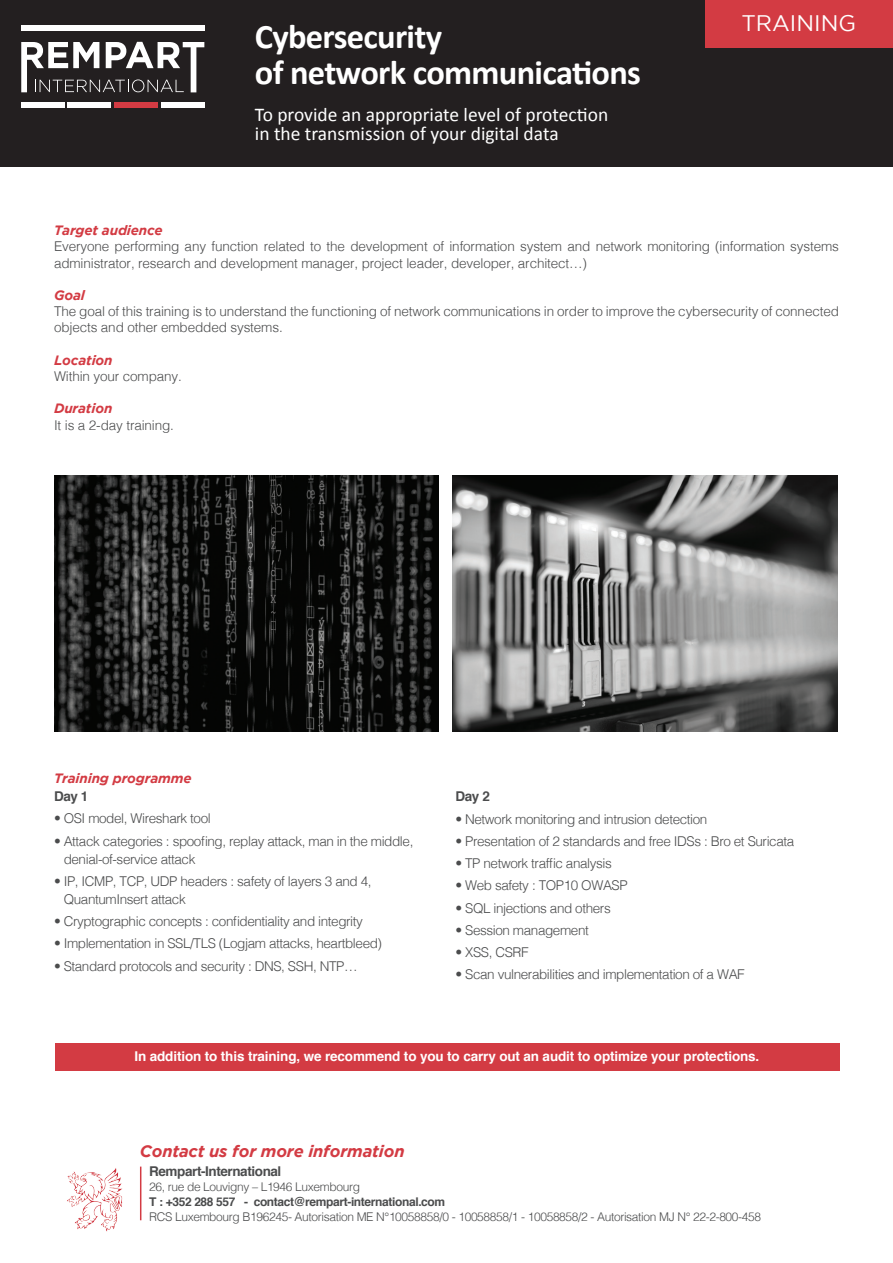
<style>
.page{position:relative;width:893px;height:1263px;background:#fff}
.page>*{position:absolute;margin:0;border:0;box-sizing:border-box;transform-origin:0 0}
.t1{font:700 34.5px "Calibri";letter-spacing:-.02em;color:#fff}
.t2{font:22.5px "Gotham";color:#fff}
.t3{font:19.5px "Calibri";color:#fff}
.t4{font:italic 700 16.5px "Gotham";letter-spacing:-.01em;color:#d33b43}
.t5{font:300 13.5px/18px "Helvetica";letter-spacing:-.03em;color:#4b4c4d}
.t6{font:300 13.5px/16.2px "Helvetica";letter-spacing:-.01em;color:#4b4c4d}
.t7{font:700 13.5px "Helvetica";letter-spacing:-.01em;color:#fff}
.t8{font:italic 700 13.5px "Gotham";letter-spacing:-.01em;color:#d33b43}
.t9{font:700 13.5px "Helvetica";letter-spacing:-.03em;color:#4b4c4d}
.t10{font:300 12px "Helvetica";letter-spacing:-.03em;color:#4b4c4d}
.t11{font:700 12px "Helvetica";letter-spacing:-.03em;color:#4b4c4d}
</style>
<div class="page">
<hr style="left:140px;top:1166px;width:1px;height:54px;background:#d33b43">
<div style="left:0;top:0;width:893px;height:167px;background:#231f20"></div>
<svg style="left:21px;top:42px;width:183px;height:50px"></svg>
<div style="left:21px;top:26px;width:183px;height:5px;background:#fff"></div>
<div style="left:21px;top:102px;width:44px;height:5px;background:#fff"></div>
<div style="left:68px;top:102px;width:43px;height:5px;background:#fff"></div>
<div style="left:114px;top:102px;width:44px;height:5px;background:#d33b43"></div>
<div style="left:161px;top:102px;width:43px;height:5px;background:#fff"></div>
<div style="left:705px;top:0;width:188px;height:47px;background:#d33b43"></div>
<div style="left:55px;top:1042px;width:785px;height:28px;background:#d33b43"></div>
<img style="left:67px;top:1168px;width:56px;height:64px">
<img style="left:54px;top:475px;width:385px;height:257px">
<img style="left:453px;top:475px;width:384px;height:257px">
<p class="t1" style="left:255px;top:12px;width:189px">Cybersecurity</p>
<p class="t1" style="left:255px;top:48px;width:388px">of network communications</p>
<p class="t3" style="left:255px;top:102px;width:355px">To provide an appropriate level of protection</p>
<p class="t3" style="left:255px;top:122px;width:305px">in the transmission of your digital data</p>
<p class="t2" style="left:741px;top:11px;width:116px">TRAINING</p>
<p class="t8" style="left:54px;top:223px;width:110px">Target audience</p>
<p class="t6" style="left:54px;top:238px;width:786px">Everyone performing any function related to the development of information system and network monitoring (information systems administrator, research and development manager, project leader, developer, architect…)</p>
<p class="t8" style="left:54px;top:287px;width:32px">Goal</p>
<p class="t6" style="left:54px;top:302px;width:786px">The goal of this training is to understand the functioning of network communications in order to improve the cybersecurity of connected objects and other embedded systems.</p>
<p class="t8" style="left:54px;top:352px;width:60px">Location</p>
<p class="t6" style="left:54px;top:367px;width:129px">Within your company.</p>
<p class="t8" style="left:54px;top:401px;width:60px">Duration</p>
<p class="t6" style="left:54px;top:416px;width:122px">It is a 2-day training.</p>
<p class="t8" style="left:54px;top:770px;width:139px">Training programme</p>
<p class="t9" style="left:54px;top:785px;width:36px">Day 1</p>
<p class="t5" style="left:54px;top:808px;width:158px">• OSI model, Wireshark tool</p>
<p class="t5" style="left:64px;top:831px;width:351px;text-indent:-10px">• Attack categories : spoofing, replay attack, man in the middle, denial-of-service attack</p>
<p class="t5" style="left:64px;top:871px;width:309px;text-indent:-10px">• IP, ICMP, TCP, UDP headers : safety of layers 3 and 4,<br>QuantumInsert attack</p>
<p class="t5" style="left:54px;top:911px;width:310px">• Cryptographic concepts : confidentiality and integrity</p>
<p class="t5" style="left:54px;top:933px;width:330px">• Implementation in SSL/TLS (Logjam attacks, heartbleed)</p>
<p class="t5" style="left:54px;top:956px;width:305px">• Standard protocols and security : DNS, SSH, NTP…</p>
<p class="t9" style="left:455px;top:786px;width:36px">Day 2</p>
<p class="t5" style="left:455px;top:809px;width:253px">• Network monitoring and intrusion detection</p>
<p class="t5" style="left:455px;top:831px;width:340px">• Presentation of 2 standards and free IDSs : Bro et Suricata</p>
<p class="t5" style="left:455px;top:853px;width:158px">• TP network traffic analysis</p>
<p class="t5" style="left:455px;top:875px;width:174px">• Web safety : TOP10 OWASP</p>
<p class="t5" style="left:455px;top:898px;width:157px">• SQL injections and others</p>
<p class="t5" style="left:455px;top:920px;width:135px">• Session management</p>
<p class="t5" style="left:455px;top:942px;width:75px">• XSS, CSRF</p>
<p class="t5" style="left:455px;top:964px;width:291px">• Scan vulnerabilities and implementation of a WAF</p>
<p class="t7" style="left:134px;top:1045px;width:626px">In addition to this training, we recommend to you to carry out an audit to optimize your protections.</p>
<p class="t4" style="left:140px;top:1142px;width:266px">Contact us for more information</p>
<p class="t9" style="left:149px;top:1160px;width:134px">Rempart-International</p>
<p class="t10" style="left:149px;top:1176px;width:212px">26, rue de Louvigny – L1946 Luxembourg</p>
<p class="t11" style="left:149px;top:1192px;width:298px">T : +352 288 557 - contact@rempart-international.com</p>
<p class="t10" style="left:149px;top:1206px;width:613px">RCS Luxembourg B196245- Autorisation ME N°10058858/0 - 10058858/1 - 10058858/2 - Autorisation MJ N° 22-2-800-458</p>
</div>
